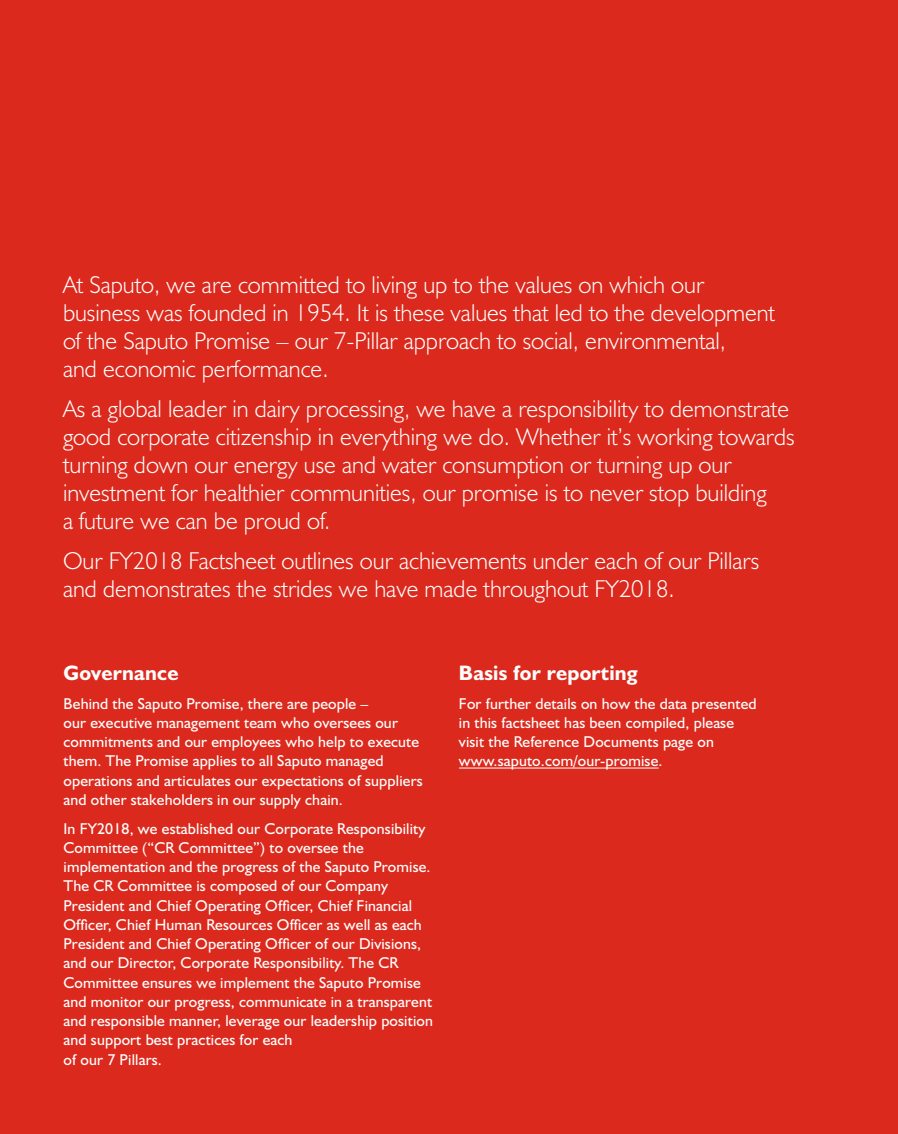
<style>
.page{position:relative;width:898px;height:1134px;background:#db2a1d}
.page>*{position:absolute;margin:0;border:0;box-sizing:border-box;transform-origin:0 0}
.t1{font:300 24.5px/28px "Humanist 521 BT";color:#fff}
.t2{font:700 21px "Humanist 521 BT";letter-spacing:.01em;color:#fff}
.t3{font:15.75px/19.2px "Humanist 521 BT";letter-spacing:.01em;color:#fff}
</style>
<div class="page">
<hr style="left:459px;top:768px;width:199px;height:1px;background:#fff">
<p class="t1" style="left:63px;top:270px;width:713px">At Saputo, we are committed to living up to the values on which our business was founded in 1954. It is these values that led to the development of the Saputo Promise – our 7-Pillar approach to social, environmental,<br>and economic performance.</p>
<p class="t1" style="left:63px;top:394px;width:733px">As a global leader in dairy processing, we have a responsibility to demonstrate good corporate citizenship in everything we do. Whether it’s working towards turning down our energy use and water consumption or turning up our investment for healthier communities, our promise is to never stop building<br>a future we can be proud of.</p>
<h1 class="t1" style="left:63px;top:546px;width:698px">Our FY2018 Factsheet outlines our achievements under each of our Pillars and demonstrates the strides we have made throughout FY2018.</h1>
<h2 class="t2" style="left:64px;top:659px;width:117px">Governance</h2>
<p class="t3" style="left:64px;top:693px;width:361px">Behind the Saputo Promise, there are people –<br>our executive management team who oversees our commitments and our employees who help to execute them. The Promise applies to all Saputo managed operations and articulates our expectations of suppliers and other stakeholders in our supply chain.</p>
<p class="t3" style="left:64px;top:818px;width:371px">In FY2018, we established our Corporate Responsibility Committee (“CR Committee”) to oversee the implementation and the progress of the Saputo Promise.<br>The CR Committee is composed of our Company President and Chief Operating Officer, Chief Financial Officer, Chief Human Resources Officer as well as each President and Chief Operating Officer of our Divisions, and our Director, Corporate Responsibility. The CR Committee ensures we implement the Saputo Promise and monitor our progress, communicate in a transparent and responsible manner, leverage our leadership position and support best practices for each<br>of our 7 Pillars.</p>
<h2 class="t2" style="left:459px;top:659px;width:180px">Basis for reporting</h2>
<p class="t3" style="left:459px;top:693px;width:299px">For further details on how the data presented in this factsheet has been compiled, please visit the Reference Documents page on www.saputo.com/our-promise.</p>
</div>
